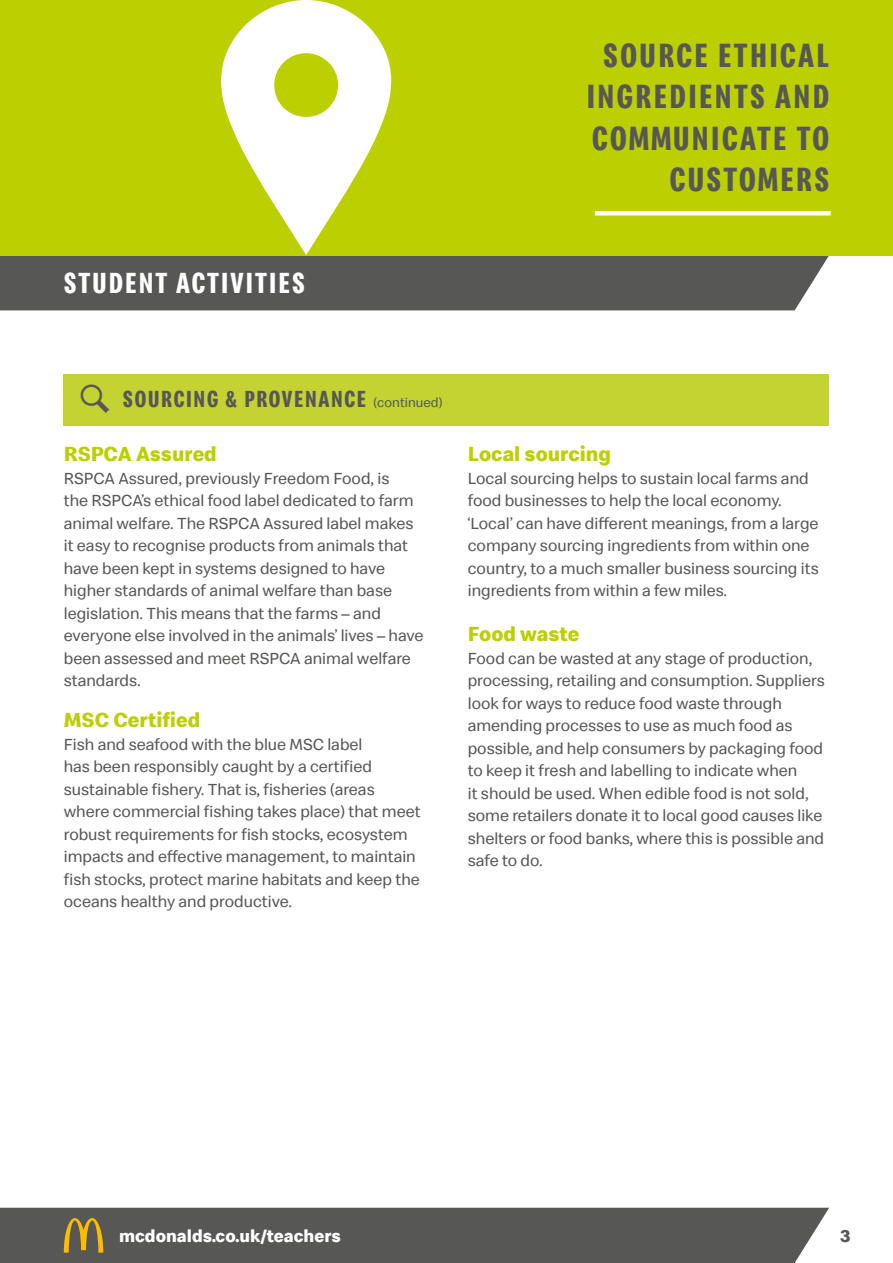
<style>
.page{position:relative;width:893px;height:1263px;background:#fff}
.page>*{position:absolute;margin:0;border:0;box-sizing:border-box;transform-origin:0 0}
.t1{font:700 34.65px/41.5px "Speedee Condensed";letter-spacing:.07em;color:#575756;text-align:right}
.t2{font:700 30px "Speedee Condensed";letter-spacing:.07em;color:#fff}
.t3{font:700 24px "Speedee Condensed";letter-spacing:.07em;color:#575756}
.t4{font:700 21px "Speedee";color:#bccf00}
.t5{font:700 18px "Speedee";color:#fff}
.t6{font:700 18px "Speedee";color:#575756}
.t7{font:16.5px/22.5px "Speedee";color:#575756}
.s1{font-family:"Speedee";font-weight:400;font-size:13.5px}
</style>
<div class="page">
<div style="left:64px;top:374px;width:765px;height:51px;background:#c4d331"></div>
<div style="left:0;top:255px;width:829px;height:55px;background:#575756"></div>
<div style="left:0;top:1208px;width:829px;height:55px;background:#575756"></div>
<div style="left:0;top:0;width:893px;height:255px;background:#bccf00"></div>
<hr style="left:595px;top:211px;width:236px;height:4px;background:#fff">
<svg style="left:221px;top:0;width:170px;height:255px"></svg>
<svg style="left:64px;top:1218px;width:39px;height:35px"></svg>
<h2 class="t2" style="left:64px;top:265px;width:243px">STUDENT ACTIVITIES</h2>
<h1 class="t1" style="left:587px;top:35px;width:244px">SOURCE ETHICAL<br>INGREDIENTS AND<br>COMMUNICATE TO<br>CUSTOMERS</h1>
<h3 class="t3" style="left:123px;top:385px;width:321px">SOURCING &amp; PROVENANCE <span class="s1">(continued)</span></h3>
<p class="t4" style="left:64px;top:441px;width:155px">RSPCA Assured</p>
<p class="t7" style="left:64px;top:467px;width:361px">RSPCA Assured, previously Freedom Food, is<br>the RSPCA’s ethical food label dedicated to farm animal welfare. The RSPCA Assured label makes it easy to recognise products from animals that have been kept in systems designed to have higher standards of animal welfare than base legislation. This means that the farms – and everyone else involved in the animals’ lives – have been assessed and meet RSPCA animal welfare standards.</p>
<p class="t4" style="left:64px;top:707px;width:138px">MSC Certified</p>
<p class="t7" style="left:64px;top:733px;width:358px">Fish and seafood with the blue MSC label<br>has been responsibly caught by a certified sustainable fishery. That is, fisheries (areas where commercial fishing takes place) that meet robust requirements for fish stocks, ecosystem impacts and effective management, to maintain fish stocks, protect marine habitats and keep the oceans healthy and productive.</p>
<p class="t4" style="left:468px;top:441px;width:145px">Local sourcing</p>
<p class="t7" style="left:468px;top:467px;width:352px">Local sourcing helps to sustain local farms and food businesses to help the local economy. ‘Local’ can have different meanings, from a large company sourcing ingredients from within one country, to a much smaller business sourcing its ingredients from within a few miles.</p>
<p class="t4" style="left:468px;top:621px;width:113px">Food waste</p>
<p class="t7" style="left:468px;top:647px;width:359px">Food can be wasted at any stage of production, processing, retailing and consumption. Suppliers look for ways to reduce food waste through amending processes to use as much food as possible, and help consumers by packaging food to keep it fresh and labelling to indicate when<br>it should be used. When edible food is not sold, some retailers donate it to local good causes like shelters or food banks, where this is possible and safe to do.</p>
<p class="t5" style="left:119px;top:1224px;width:223px">mcdonalds.co.uk/teachers</p>
<p class="t6" style="left:840px;top:1224px;width:12px">3</p>
</div>
